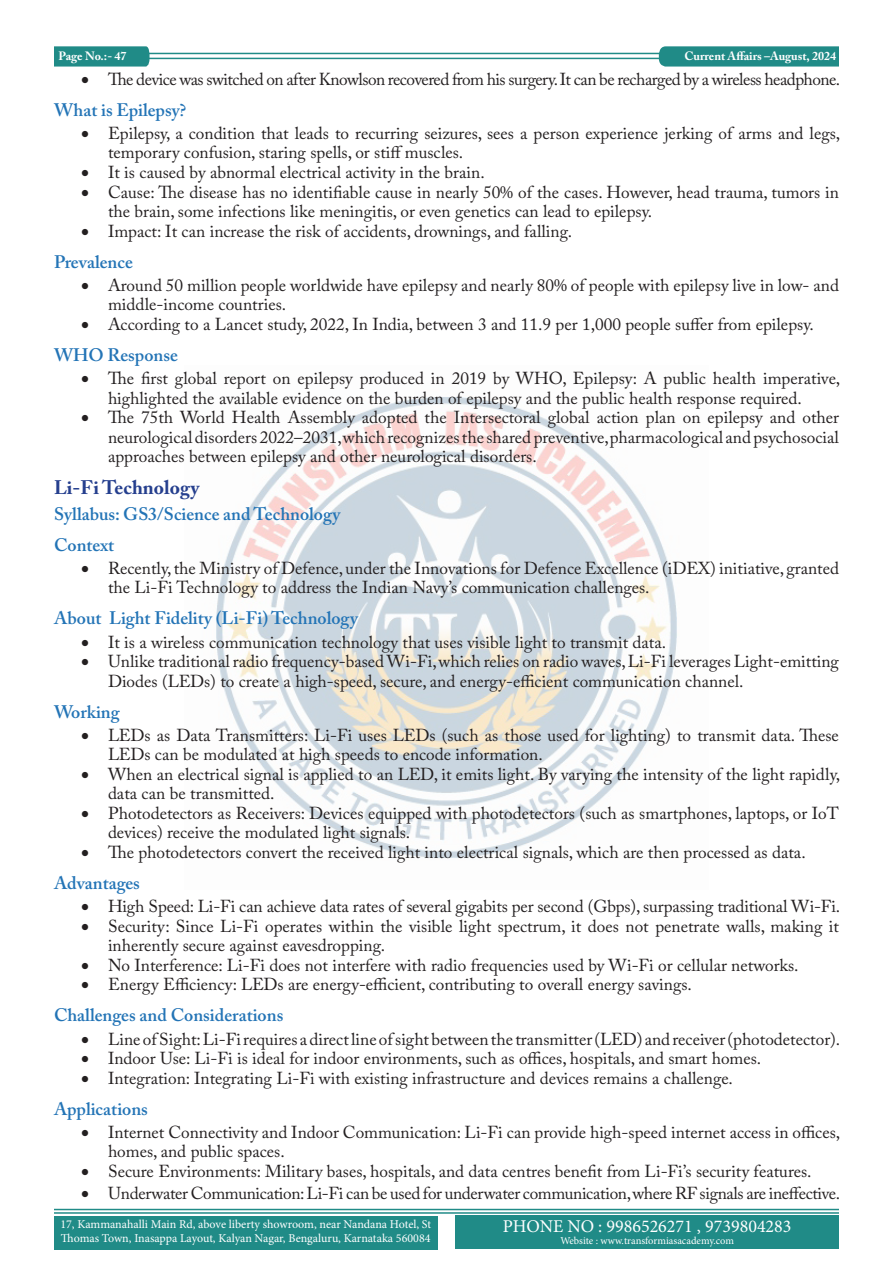
<style>
.page{position:relative;width:893px;height:1263px;background:#fff}
.page>*{position:absolute;margin:0;border:0;box-sizing:border-box;transform-origin:0 0}
.Main_Heading{font:700 19.5px "Adobe Caslon Pro";color:#253f8e}
.Sub_heading{font:600 18px "Adobe Caslon Pro";color:#2374b6}
.t1{font:18px "Minion Pro";color:#fff}
.t2{font:17.25px/19.5px "Adobe Caslon Pro";color:#231f20}
.t3{font:17.25px "Adobe Caslon Pro";letter-spacing:-.03em;color:#231f20}
.t4{font:17.25px "Adobe Caslon Pro";letter-spacing:-.02em;color:#231f20}
.t5{font:12px/14.4px "Minion Pro";letter-spacing:-.005em;color:#fff}
.t6{font:700 12px "Adobe Caslon Pro";color:#fff}
.t7{font:10.5px "Minion Pro";color:#fff}
</style>
<div class="page">
<hr style="left:148px;top:53px;width:691px;height:1px;background:#208b87">
<hr style="left:148px;top:58px;width:690px;height:1px;background:#208b87">
<svg style="left:54px;top:46px;width:96px;height:21px;background:#2a908c"></svg>
<svg style="left:659px;top:46px;width:180px;height:21px;background:#29908c"></svg>
<hr style="left:54px;top:1209px;width:785px;height:1px;background:#208b87">
<hr style="left:54px;top:1212px;width:785px;height:2px;background:#208b87">
<div style="left:54px;top:1216px;width:383px;height:33px;background:#208b87"></div>
<div style="left:455px;top:1216px;width:384px;height:33px;background:#208b87"></div>
<img style="left:216px;top:397px;width:461px;height:461px">
<p class="t6" style="left:59px;top:49px;width:70px">Page No.:- 47</p>
<p class="t6" style="left:684px;top:49px;width:153px">Current Affairs –August, 2024</p>
<p class="t3" style="left:81px;top:69px;width:761px">• The device was switched on after Knowlson recovered from his surgery. It can be recharged by a wireless headphone.</p>
<p class="Sub_heading" style="left:54px;top:99px;width:134px">What is Epilepsy?</p>
<p class="t2" style="left:108px;top:123px;width:734px;text-indent:-27px">• Epilepsy, a condition that leads to recurring seizures, sees a person experience jerking of arms and legs, temporary confusion, staring spells, or stiff muscles.</p>
<p class="t2" style="left:81px;top:162px;width:405px">• It is caused by abnormal electrical activity in the brain.</p>
<p class="t2" style="left:108px;top:182px;width:732px;text-indent:-27px">• Cause: The disease has no identifiable cause in nearly 50% of the cases. However, head trauma, tumors in the brain, some infections like meningitis, or even genetics can lead to epilepsy.</p>
<p class="t2" style="left:81px;top:221px;width:493px">• Impact: It can increase the risk of accidents, drownings, and falling.</p>
<p class="Sub_heading" style="left:54px;top:251px;width:80px">Prevalence</p>
<p class="t2" style="left:108px;top:275px;width:732px;text-indent:-27px">• Around 50 million people worldwide have epilepsy and nearly 80% of people with epilepsy live in low- and middle-income countries.</p>
<p class="t2" style="left:81px;top:314px;width:734px">• According to a Lancet study, 2022, In India, between 3 and 11.9 per 1,000 people suffer from epilepsy.</p>
<p class="Sub_heading" style="left:54px;top:344px;width:126px">WHO Response</p>
<p class="t2" style="left:108px;top:368px;width:734px;text-indent:-27px">• The first global report on epilepsy produced in 2019 by WHO, Epilepsy: A public health imperative, highlighted the available evidence on the burden of epilepsy and the public health response required.</p>
<p class="t2" style="left:108px;top:407px;width:732px;text-align:justify;text-indent:-27px">• The 75th World Health Assembly adopted the Intersectoral global action plan on epilepsy and other neurological disorders 2022–2031, which recognizes the shared preventive, pharmacological and psychosocial approaches between epilepsy and other neurological disorders.</p>
<p class="Main_Heading" style="left:54px;top:475px;width:147px">Li-Fi Technology</p>
<p class="Sub_heading" style="left:54px;top:504px;width:288px">Syllabus: GS3/Science and Technology</p>
<p class="Sub_heading" style="left:54px;top:534px;width:62px">Context</p>
<p class="t2" style="left:108px;top:558px;width:732px;text-indent:-27px">• Recently, the Ministry of Defence, under the Innovations for Defence Excellence (iDEX) initiative, granted the Li-Fi Technology to address the Indian Navy’s communication challenges.</p>
<p class="Sub_heading" style="left:54px;top:608px;width:305px">About Light Fidelity (Li-Fi) Technology</p>
<p class="t2" style="left:81px;top:632px;width:587px">• It is a wireless communication technology that uses visible light to transmit data.</p>
<p class="t2" style="left:108px;top:651px;width:732px;text-indent:-27px">• Unlike traditional radio frequency-based Wi-Fi, which relies on radio waves, Li-Fi leverages Light-emitting<br>Diodes (LEDs) to create a high-speed, secure, and energy-efficient communication channel.</p>
<p class="Sub_heading" style="left:54px;top:701px;width:67px">Working</p>
<p class="t2" style="left:108px;top:725px;width:732px;text-indent:-27px">• LEDs as Data Transmitters: Li-Fi uses LEDs (such as those used for lighting) to transmit data. These<br>LEDs can be modulated at high speeds to encode information.</p>
<p class="t2" style="left:108px;top:764px;width:734px;text-indent:-27px">• When an electrical signal is applied to an LED, it emits light. By varying the intensity of the light rapidly, data can be transmitted.</p>
<p class="t2" style="left:108px;top:803px;width:732px;text-indent:-27px">• Photodetectors as Receivers: Devices equipped with photodetectors (such as smartphones, laptops, or IoT devices) receive the modulated light signals.</p>
<p class="t2" style="left:81px;top:842px;width:726px">• The photodetectors convert the received light into electrical signals, which are then processed as data.</p>
<p class="Sub_heading" style="left:54px;top:872px;width:87px">Advantages</p>
<p class="t2" style="left:81px;top:896px;width:761px">• High Speed: Li-Fi can achieve data rates of several gigabits per second (Gbps), surpassing traditional Wi-Fi.</p>
<p class="t2" style="left:108px;top:916px;width:732px;text-indent:-27px">• Security: Since Li-Fi operates within the visible light spectrum, it does not penetrate walls, making it inherently secure against eavesdropping.</p>
<p class="t2" style="left:81px;top:955px;width:719px">• No Interference: Li-Fi does not interfere with radio frequencies used by Wi-Fi or cellular networks.</p>
<p class="t2" style="left:81px;top:974px;width:612px">• Energy Efficiency: LEDs are energy-efficient, contributing to overall energy savings.</p>
<p class="Sub_heading" style="left:54px;top:1005px;width:231px">Challenges and Considerations</p>
<p class="t2" style="left:81px;top:1029px;width:761px">• Line of Sight: Li-Fi requires a direct line of sight between the transmitter (LED) and receiver (photodetector).</p>
<p class="t2" style="left:81px;top:1048px;width:682px">• Indoor Use: Li-Fi is ideal for indoor environments, such as offices, hospitals, and smart homes.</p>
<p class="t2" style="left:81px;top:1068px;width:653px">• Integration: Integrating Li-Fi with existing infrastructure and devices remains a challenge.</p>
<p class="Sub_heading" style="left:54px;top:1098px;width:95px">Applications</p>
<p class="t2" style="left:108px;top:1122px;width:734px;text-indent:-27px">• Internet Connectivity and Indoor Communication: Li-Fi can provide high-speed internet access in offices, homes, and public spaces.</p>
<p class="t2" style="left:81px;top:1161px;width:732px">• Secure Environments: Military bases, hospitals, and data centres benefit from Li-Fi’s security features.</p>
<p class="t4" style="left:81px;top:1182px;width:761px">• Underwater Communication: Li-Fi can be used for underwater communication, where RF signals are ineffective.</p>
<p class="t5" style="left:60px;top:1217px;width:372px">17, Kammanahalli Main Rd, above liberty showroom, near Nandana Hotel, St<br>Thomas Town, Inasappa Layout, Kalyan Nagar, Bengaluru, Karnataka 560084</p>
<p class="t1" style="left:503px;top:1214px;width:290px">PHONE NO : 9986526271 , 9739804283</p>
<p class="t7" style="left:560px;top:1234px;width:175px">Website : www.transformiasacademy.com</p>
</div>
